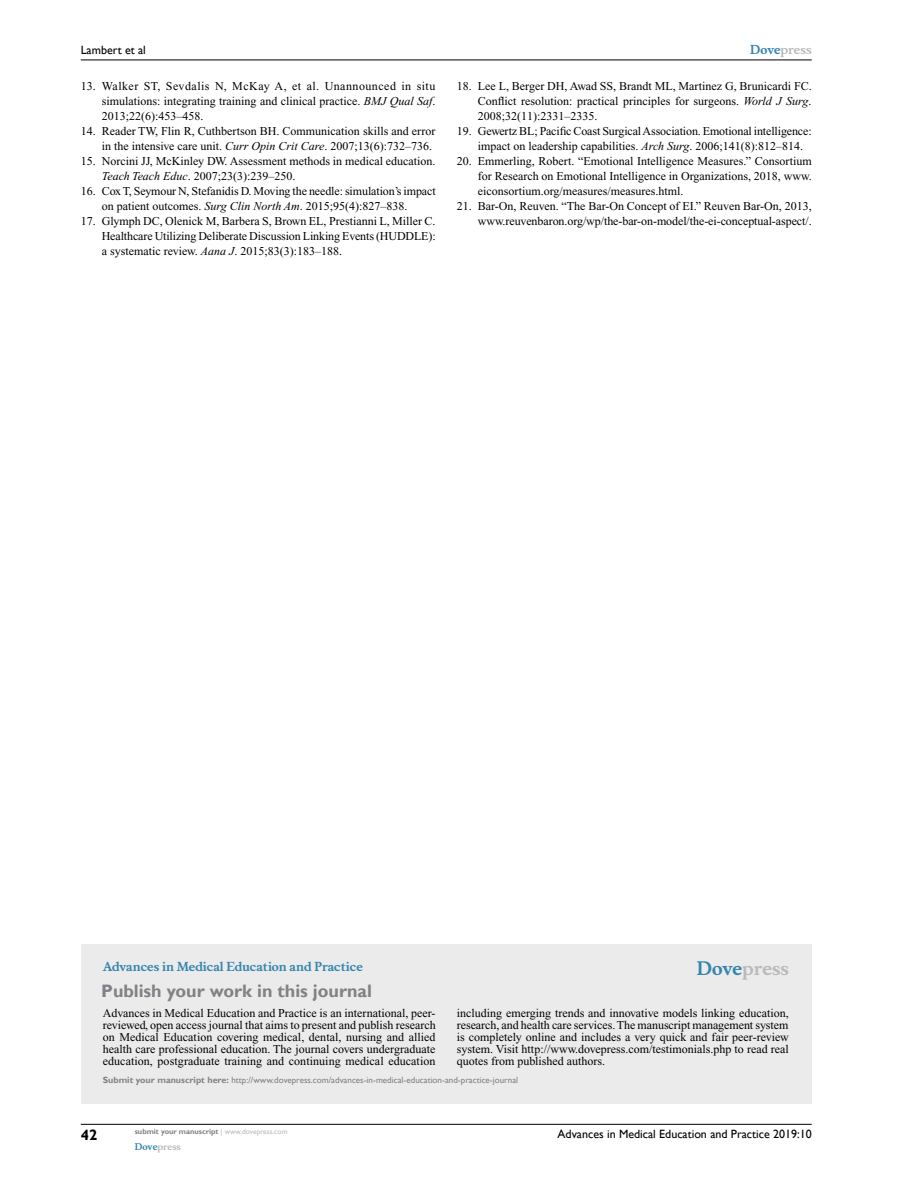
<style>
.page{position:relative;width:918px;height:1188px;background:#fff}
.page>*{position:absolute;margin:0;border:0;box-sizing:border-box;transform-origin:0 0}
.t1{font:700 18px "Gill Sans";color:#808285}
.t2{font:700 18px "Musee";color:#b8babc}
.t3{font:700 15px "Gill Sans";color:#000}
.t4{font:12px/15px "Times New Roman";color:#000;text-align:justify}
.t5{font:12px "Gill Sans";color:#000}
.t6{font:700 12px "Musee";color:#3785ad}
.t7{font:700 12px "Musee";color:#b8babc}
.t8{font:9px "Gill Sans";color:#808285}
.t9{font:700 9px "Musee";color:#b8babc}
.t10{font:700 7.5px "Gill Sans";color:#808285}
.s1{font-style:italic}
.s2{color:#3785ad}
.s3{font-weight:700}
.s4{font-weight:400;color:#b8babc}
</style>
<div class="page">
<div style="left:81px;top:944px;width:731px;height:159px;background:#ebebec"></div>
<hr style="left:81px;top:1124px;width:731px;height:1px;background:#000">
<hr style="left:81px;top:60px;width:731px;height:1px;background:#000">
<p class="t5" style="left:81px;top:43px;width:67px">Lambert et al</p>
<p class="t4" style="left:102px;top:79px;width:335px;text-indent:-21px">13. Walker ST, Sevdalis N, McKay A, et al. Unannounced in situ simulations: integrating training and clinical practice. <span class="s1">BMJ Qual Saf</span>.<br>2013;22(6):453–458.</p>
<p class="t4" style="left:81px;top:124px;width:356px;text-align:right">14. Reader TW, Flin R, Cuthbertson BH. Communication skills and error in the intensive care unit. <span class="s1">Curr Opin Crit Care</span>. 2007;13(6):732–736.</p>
<p class="t4" style="left:102px;top:154px;width:335px;text-indent:-21px">15. Norcini JJ, McKinley DW. Assessment methods in medical education.<br><span class="s1">Teach Teach Educ</span>. 2007;23(3):239–250.</p>
<p class="t4" style="left:102px;top:184px;width:335px;text-indent:-21px">16. Cox T, Seymour N, Stefanidis D. Moving the needle: simulation’s impact on patient outcomes. <span class="s1">Surg Clin North Am</span>. 2015;95(4):827–838.</p>
<p class="t4" style="left:102px;top:214px;width:335px;text-indent:-21px">17. Glymph DC, Olenick M, Barbera S, Brown EL, Prestianni L, Miller C.<br>Healthcare Utilizing Deliberate Discussion Linking Events (HUDDLE): a systematic review. <span class="s1">Aana J</span>. 2015;83(3):183–188.</p>
<p class="t7" style="left:750px;top:43px;width:63px"><span class="s2">Dove</span>press</p>
<p class="t4" style="left:478px;top:79px;width:335px;text-indent:-21px">18. Lee L, Berger DH, Awad SS, Brandt ML, Martinez G, Brunicardi FC.<br>Conflict resolution: practical principles for surgeons. <span class="s1">World J Surg</span>.<br>2008;32(11):2331–2335.</p>
<p class="t4" style="left:478px;top:124px;width:335px;text-indent:-21px">19. Gewertz BL; Pacific Coast Surgical Association. Emotional intelligence: impact on leadership capabilities. <span class="s1">Arch Surg</span>. 2006;141(8):812–814.</p>
<p class="t4" style="left:478px;top:154px;width:335px;text-indent:-21px">20. Emmerling, Robert. “Emotional Intelligence Measures.” Consortium for Research on Emotional Intelligence in Organizations, 2018, www. eiconsortium.org/measures/measures.html.</p>
<p class="t4" style="left:457px;top:199px;width:356px;text-align:right">21. Bar-On, Reuven. “The Bar-On Concept of EI.” Reuven Bar-On, 2013, www.reuvenbaron.org/wp/the-bar-on-model/the-ei-conceptual-aspect/.</p>
<p class="t6" style="left:103px;top:959px;width:262px">Advances in Medical Education and Practice</p>
<h1 class="t1" style="left:101px;top:980px;width:272px">Publish your work in this journal</h1>
<h1 class="t2" style="left:697px;top:958px;width:94px"><span class="s2">Dove</span>press</h1>
<p class="t4" style="left:103px;top:1007px;width:334px;line-height:12px">Advances in Medical Education and Practice is an international, peer&shy;reviewed, open access journal that aims to present and publish research on Medical Education covering medical, dental, nursing and allied health care professional education. The journal covers undergraduate education, postgraduate training and continuing medical education</p>
<p class="t4" style="left:457px;top:1007px;width:333px;line-height:12px">including emerging trends and innovative models linking education, research, and health care services. The manuscript management system is completely online and includes a very quick and fair peer-review system. Visit http://www.dovepress.com/testimonials.php to read real quotes from published authors.</p>
<p class="t8" style="left:103px;top:1075px;width:417px"><span class="s3">Submit your manuscript here:</span> http://www.dovepress.com/advances-in-medical-education-and-practice-journal</p>
<p class="t3" style="left:81px;top:1126px;width:18px">42</p>
<p class="t10" style="left:135px;top:1127px;width:154px">submit your manuscript <span class="s4">| www.dovepress.com</span></p>
<p class="t9" style="left:135px;top:1141px;width:48px"><span class="s2">Dove</span>press</p>
<p class="t5" style="left:558px;top:1127px;width:256px">Advances in Medical Education and Practice 2019:10</p>
</div>
